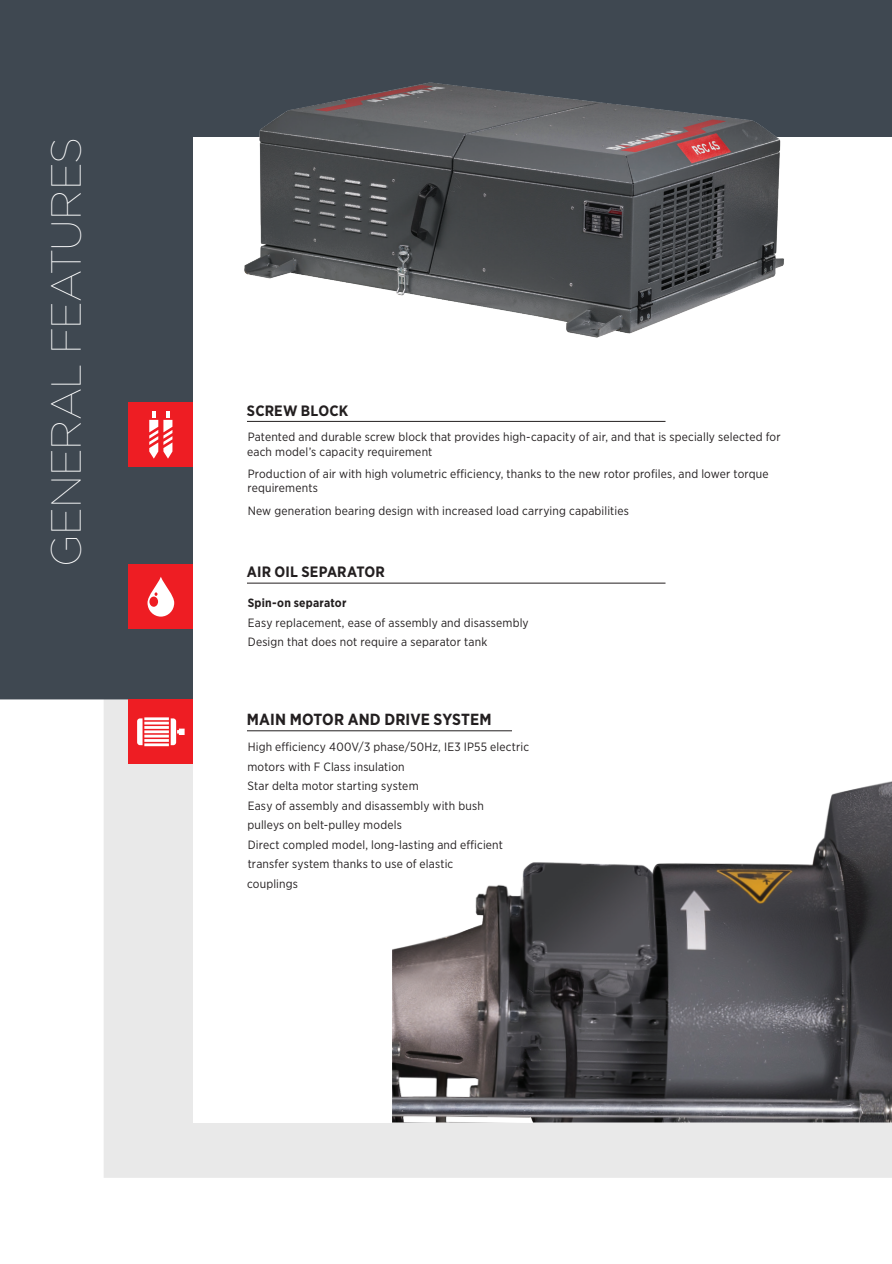
<style>
.page{position:relative;width:892px;height:1264px;background:#fff}
.page>*{position:absolute;margin:0;border:0;box-sizing:border-box;transform-origin:0 0}
.t1{font:100 42px "Gotham";letter-spacing:-.02em;color:#fff}
.t2{font:700 16.05px "Gotham Narrow";letter-spacing:.005em;color:#231f20}
.t3{font:700 15px "Gotham Narrow";letter-spacing:.01em;color:#231f20}
.t4{font:12px/19.5px "Gotham Narrow";letter-spacing:.015em;color:#231f20}
.t5{font:700 12px "Gotham Narrow";letter-spacing:.02em;color:#231f20}
</style>
<div class="page">
<div style="left:104px;top:699px;width:788px;height:478px;background:#e9e9e9"></div>
<div style="left:0;top:0;width:892px;height:699px;background:#3f4851"></div>
<div style="left:193px;top:137px;width:699px;height:985px;background:#fff"></div>
<img style="left:392px;top:781px;width:500px;height:341px">
<div style="left:128px;top:402px;width:65px;height:65px;background:#ee1d23"></div>
<svg style="left:149px;top:411px;width:23px;height:47px"></svg>
<hr style="left:247px;top:421px;width:418px;height:1px;background:#231f20">
<hr style="left:247px;top:583px;width:418px;height:1px;background:#231f20">
<div style="left:128px;top:564px;width:65px;height:65px;background:#ee1d23"></div>
<svg style="left:147px;top:577px;width:27px;height:39px"></svg>
<hr style="left:247px;top:730px;width:265px;height:1px;background:#231f20">
<div style="left:128px;top:699px;width:65px;height:65px;background:#ee1d23"></div>
<svg style="left:137px;top:717px;width:48px;height:29px"></svg>
<img style="left:234px;top:45px;width:569px;height:293px">
<img style="left:884px;top:16px;width:8px;height:121px">
<h1 class="t1" style="left:40px;top:567px;width:432px;rotate:-90deg">GENERAL FEATURES</h1>
<p class="t3" style="left:247px;top:400px;width:103px">SCREW BLOCK</p>
<p class="t4" style="left:247px;top:429px;width:535px;line-height:14.4px">Patented and durable screw block that provides high-capacity of air, and that is specially selected for each model’s capacity requirement</p>
<p class="t4" style="left:247px;top:466px;width:523px;line-height:14.4px">Production of air with high volumetric efficiency, thanks to the new rotor profiles, and lower torque requirements</p>
<p class="t4" style="left:248px;top:501px;width:383px">New generation bearing design with increased load carrying capabilities</p>
<p class="t3" style="left:247px;top:562px;width:140px">AIR OIL SEPARATOR</p>
<p class="t5" style="left:248px;top:595px;width:100px">Spin-on separator</p>
<p class="t4" style="left:248px;top:612px;width:282px">Easy replacement, ease of assembly and disassembly<br>Design that does not require a separator tank</p>
<h2 class="t2" style="left:247px;top:708px;width:246px">MAIN MOTOR AND DRIVE SYSTEM</h2>
<p class="t4" style="left:247px;top:737px;width:283px">High efficiency 400V/3 phase/50Hz, IE3 IP55 electric motors with F Class insulation<br>Star delta motor starting system<br>Easy of assembly and disassembly with bush<br>pulleys on belt-pulley models<br>Direct compled model, long-lasting and efficient transfer system thanks to use of elastic<br>couplings</p>
</div>
